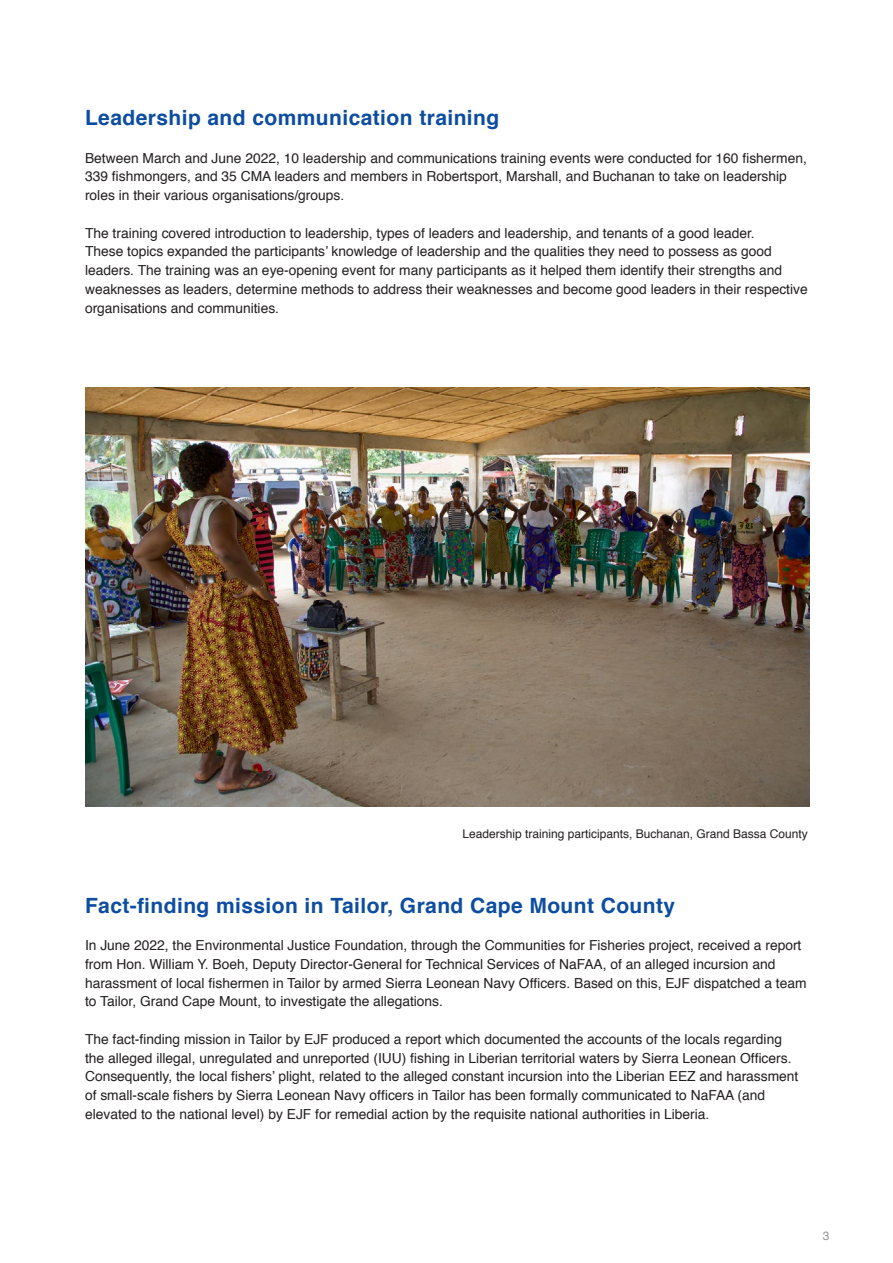
<style>
.page{position:relative;width:893px;height:1263px;background:#fff}
.page>*{position:absolute;margin:0;border:0;box-sizing:border-box;transform-origin:0 0}
.Normal_wrd_1{font:700 21px "Helvetica";letter-spacing:.02em;color:#0d4da1}
.t1{font:13.8px/18.8px "Helvetica";color:#231f20}
.t2{font:12px "Helvetica";color:#231f20}
.t3{font:12px "Helvetica";color:#939598}
</style>
<div class="page">
<img style="left:85px;top:387px;width:724px;height:419px">
<p class="Normal_wrd_1" style="left:85px;top:101px;width:416px">Leadership and communication training</p>
<p class="t1" style="left:85px;top:149px;width:723px">Between March and June 2022, 10 leadership and communications training events were conducted for 160 fishermen,<br>339 fishmongers, and 35 CMA leaders and members in Robertsport, Marshall, and Buchanan to take on leadership roles in their various organisations/groups.</p>
<p class="t1" style="left:85px;top:224px;width:724px">The training covered introduction to leadership, types of leaders and leadership, and tenants of a good leader.<br>These topics expanded the participants’ knowledge of leadership and the qualities they need to possess as good leaders. The training was an eye-opening event for many participants as it helped them identify their strengths and weaknesses as leaders, determine methods to address their weaknesses and become good leaders in their respective organisations and communities.</p>
<p class="t2" style="left:462px;top:824px;width:347px">Leadership training participants, Buchanan, Grand Bassa County</p>
<p class="Normal_wrd_1" style="left:85px;top:888px;width:592px">Fact-finding mission in Tailor, Grand Cape Mount County</p>
<p class="t1" style="left:85px;top:936px;width:723px">In June 2022, the Environmental Justice Foundation, through the Communities for Fisheries project, received a report from Hon. William Y. Boeh, Deputy Director-General for Technical Services of NaFAA, of an alleged incursion and harassment of local fishermen in Tailor by armed Sierra Leonean Navy Officers. Based on this, EJF dispatched a team to Tailor, Grand Cape Mount, to investigate the allegations.</p>
<p class="t1" style="left:85px;top:1030px;width:715px">The fact-finding mission in Tailor by EJF produced a report which documented the accounts of the locals regarding the alleged illegal, unregulated and unreported (IUU) fishing in Liberian territorial waters by Sierra Leonean Officers.<br>Consequently, the local fishers’ plight, related to the alleged constant incursion into the Liberian EEZ and harassment of small-scale fishers by Sierra Leonean Navy officers in Tailor has been formally communicated to NaFAA (and elevated to the national level) by EJF for remedial action by the requisite national authorities in Liberia.</p>
<p class="t3" style="left:823px;top:1226px;width:8px">3</p>
</div>
